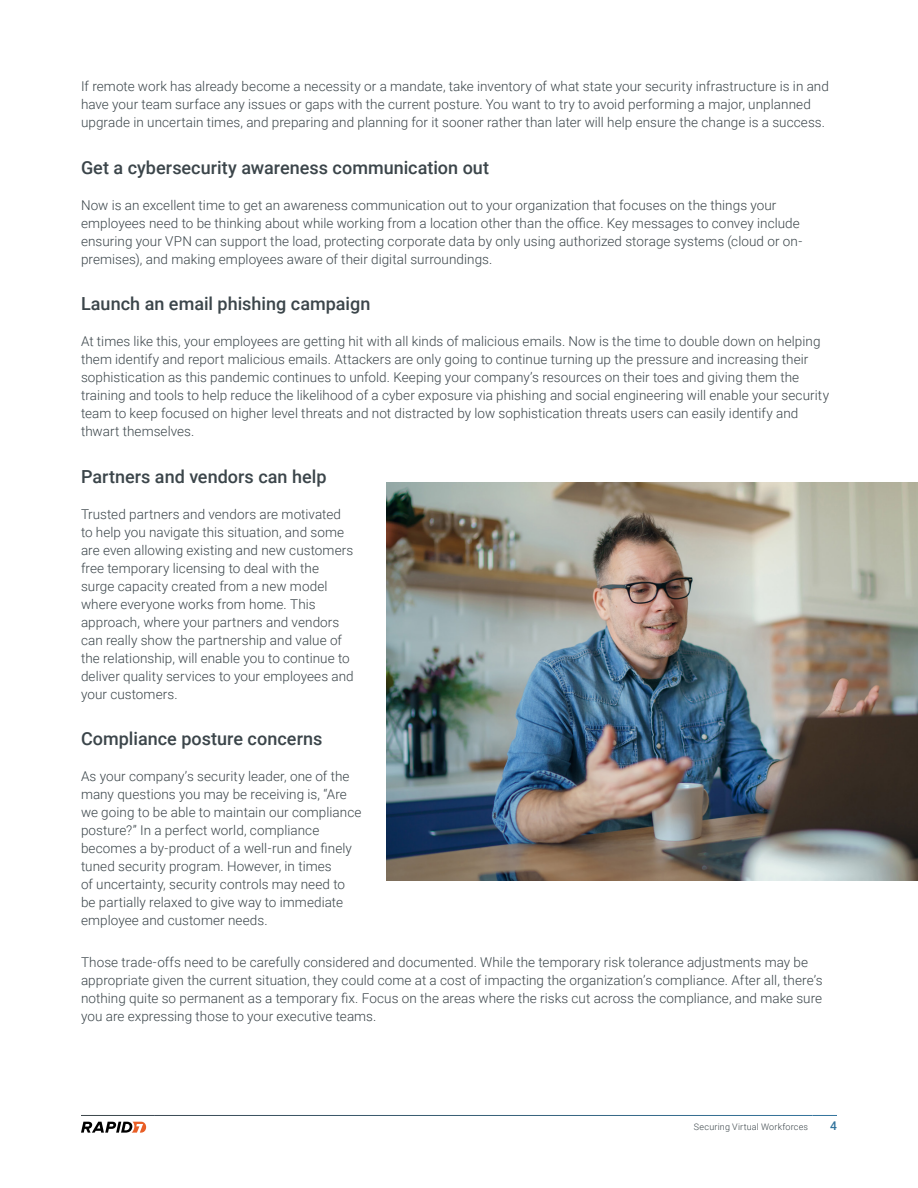
<style>
.page{position:relative;width:918px;height:1188px;background:#fff}
.page>*{position:absolute;margin:0;border:0;box-sizing:border-box;transform-origin:0 0}
.Body_Headline_1{font:500 18px "Roboto";color:#3b454a}
.Body{font:300 13.5px/18px "Roboto";letter-spacing:.005em;color:#3b454a}
.t1{font:500 12px "Roboto";color:#31739c}
.t2{font:300 9px "Roboto";letter-spacing:.02em;color:#3b454a}
</style>
<div class="page">
<svg style="left:813px;top:1115px;width:24px;height:1px"></svg>
<svg style="left:81px;top:1122px;width:65px;height:11px"></svg>
<img style="left:386px;top:482px;width:532px;height:399px">
<p class="Body" style="left:81px;top:77px;width:750px">If remote work has already become a necessity or a mandate, take inventory of what state your security infrastructure is in and have your team surface any issues or gaps with the current posture. You want to try to avoid performing a major, unplanned upgrade in uncertain times, and preparing and planning for it sooner rather than later will help ensure the change is a success.</p>
<p class="Body_Headline_1" style="left:81px;top:155px;width:410px">Get a cybersecurity awareness communication out</p>
<p class="Body" style="left:81px;top:195px;width:723px">Now is an excellent time to get an awareness communication out to your organization that focuses on the things your employees need to be thinking about while working from a location other than the office. Key messages to convey include ensuring your VPN can support the load, protecting corporate data by only using authorized storage systems (cloud or on&shy;premises), and making employees aware of their digital surroundings.</p>
<p class="Body_Headline_1" style="left:81px;top:291px;width:291px">Launch an email phishing campaign</p>
<p class="Body" style="left:81px;top:332px;width:750px">At times like this, your employees are getting hit with all kinds of malicious emails. Now is the time to double down on helping them identify and report malicious emails. Attackers are only going to continue turning up the pressure and increasing their sophistication as this pandemic continues to unfold. Keeping your company’s resources on their toes and giving them the training and tools to help reduce the likelihood of a cyber exposure via phishing and social engineering will enable your security team to keep focused on higher level threats and not distracted by low sophistication threats users can easily identify and thwart themselves.</p>
<p class="Body_Headline_1" style="left:81px;top:464px;width:247px">Partners and vendors can help</p>
<p class="Body" style="left:81px;top:504px;width:274px">Trusted partners and vendors are motivated to help you navigate this situation, and some are even allowing existing and new customers free temporary licensing to deal with the surge capacity created from a new model where everyone works from home. This approach, where your partners and vendors can really show the partnership and value of the relationship, will enable you to continue to deliver quality services to your employees and your customers.</p>
<p class="Body_Headline_1" style="left:81px;top:726px;width:243px">Compliance posture concerns</p>
<p class="Body" style="left:81px;top:767px;width:282px">As your company’s security leader, one of the many questions you may be receiving is, “Are we going to be able to maintain our compliance posture?” In a perfect world, compliance becomes a by-product of a well-run and finely tuned security program. However, in times<br>of uncertainty, security controls may need to be partially relaxed to give way to immediate employee and customer needs.</p>
<p class="Body" style="left:81px;top:953px;width:743px">Those trade-offs need to be carefully considered and documented. While the temporary risk tolerance adjustments may be appropriate given the current situation, they could come at a cost of impacting the organization’s compliance. After all, there’s nothing quite so permanent as a temporary fix. Focus on the areas where the risks cut across the compliance, and make sure you are expressing those to your executive teams.</p>
<p class="t2" style="left:694px;top:1120px;width:116px">Securing Virtual Workforces</p>
<p class="t1" style="left:830px;top:1118px;width:8px">4</p>
</div>
